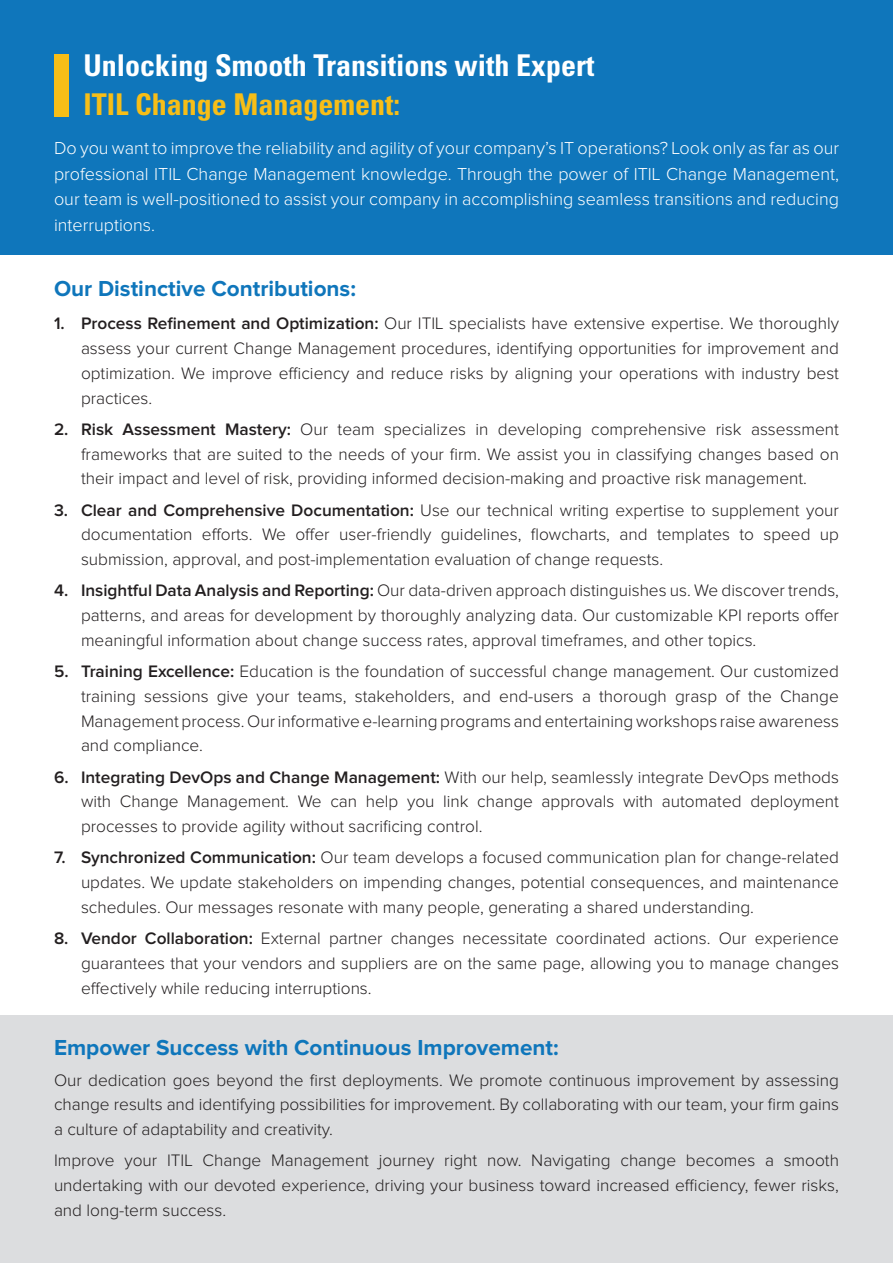
<style>
.page{position:relative;width:893px;height:1263px;background:#fff}
.page>*{position:absolute;margin:0;border:0;box-sizing:border-box;transform-origin:0 0}
.t1{font:700 condensed 30px "Univers LT Std";color:#fff}
.t2{font:700 condensed 30px "Univers LT Std";color:#f7be17}
.t3{font:700 22.5px "Proxima Nova";color:#0f76bb}
.t4{font:300 18px/25.5px "Proxima Nova";color:#fff;text-align:justify}
.t5{font:300 17.25px/24.8px "Proxima Nova";color:#231f20;text-align:justify}
.s1{font-weight:600}
</style>
<div class="page">
<div style="left:0;top:1016px;width:893px;height:247px;background:#dcdddf"></div>
<div style="left:0;top:0;width:893px;height:255px;background:#0f76bb"></div>
<div style="left:54px;top:54px;width:15px;height:62px;background:#f7be17"></div>
<p class="t1" style="left:83px;top:47px;width:513px">Unlocking Smooth Transitions with Expert</p>
<p class="t2" style="left:83px;top:86px;width:318px">ITIL Change Management:</p>
<p class="t4" style="left:54px;top:136px;width:787px">Do you want to improve the reliability and agility of your company’s IT operations? Look only as far as our professional ITIL Change Management knowledge. Through the power of ITIL Change Management, our team is well-positioned to assist your company in accomplishing seamless transitions and reducing interruptions.</p>
<p class="t3" style="left:54px;top:276px;width:303px">Our Distinctive Contributions:</p>
<p class="t5" style="left:81px;top:312px;width:759px;text-indent:-27px"><span class="s1">1. Process Refinement and Optimization:</span> Our ITIL specialists have extensive expertise. We thoroughly assess your current Change Management procedures, identifying opportunities for improvement and optimization. We improve efficiency and reduce risks by aligning your operations with industry best practices.</p>
<p class="t5" style="left:81px;top:417px;width:759px;text-indent:-27px"><span class="s1">2. Risk Assessment Mastery:</span> Our team specializes in developing comprehensive risk assessment frameworks that are suited to the needs of your firm. We assist you in classifying changes based on their impact and level of risk, providing informed decision-making and proactive risk management.</p>
<p class="t5" style="left:81px;top:498px;width:759px;text-indent:-27px"><span class="s1">3. Clear and Comprehensive Documentation:</span> Use our technical writing expertise to supplement your documentation efforts. We offer user-friendly guidelines, flowcharts, and templates to speed up submission, approval, and post-implementation evaluation of change requests.</p>
<p class="t5" style="left:81px;top:579px;width:759px;text-indent:-27px"><span class="s1">4. Insightful Data Analysis and Reporting:</span> Our data-driven approach distinguishes us. We discover trends, patterns, and areas for development by thoroughly analyzing data. Our customizable KPI reports offer meaningful information about change success rates, approval timeframes, and other topics.</p>
<p class="t5" style="left:81px;top:659px;width:759px;text-indent:-27px"><span class="s1">5. Training Excellence:</span> Education is the foundation of successful change management. Our customized training sessions give your teams, stakeholders, and end-users a thorough grasp of the Change Management process. Our informative e-learning programs and entertaining workshops raise awareness and compliance.</p>
<p class="t5" style="left:81px;top:765px;width:759px;text-indent:-27px"><span class="s1">6. Integrating DevOps and Change Management:</span> With our help, seamlessly integrate DevOps methods with Change Management. We can help you link change approvals with automated deployment processes to provide agility without sacrificing control.</p>
<p class="t5" style="left:81px;top:846px;width:759px;text-indent:-27px"><span class="s1">7. Synchronized Communication:</span> Our team develops a focused communication plan for change-related updates. We update stakeholders on impending changes, potential consequences, and maintenance schedules. Our messages resonate with many people, generating a shared understanding.</p>
<p class="t5" style="left:81px;top:926px;width:760px;text-indent:-27px"><span class="s1">8. Vendor Collaboration:</span> External partner changes necessitate coordinated actions. Our experience guarantees that your vendors and suppliers are on the same page, allowing you to manage changes effectively while reducing interruptions.</p>
<p class="t3" style="left:54px;top:1035px;width:506px">Empower Success with Continuous Improvement:</p>
<p class="t5" style="left:54px;top:1068px;width:786px">Our dedication goes beyond the first deployments. We promote continuous improvement by assessing change results and identifying possibilities for improvement. By collaborating with our team, your firm gains a culture of adaptability and creativity.</p>
<p class="t5" style="left:54px;top:1148px;width:786px">Improve your ITIL Change Management journey right now. Navigating change becomes a smooth undertaking with our devoted experience, driving your business toward increased efficiency, fewer risks, and long-term success.</p>
</div>
